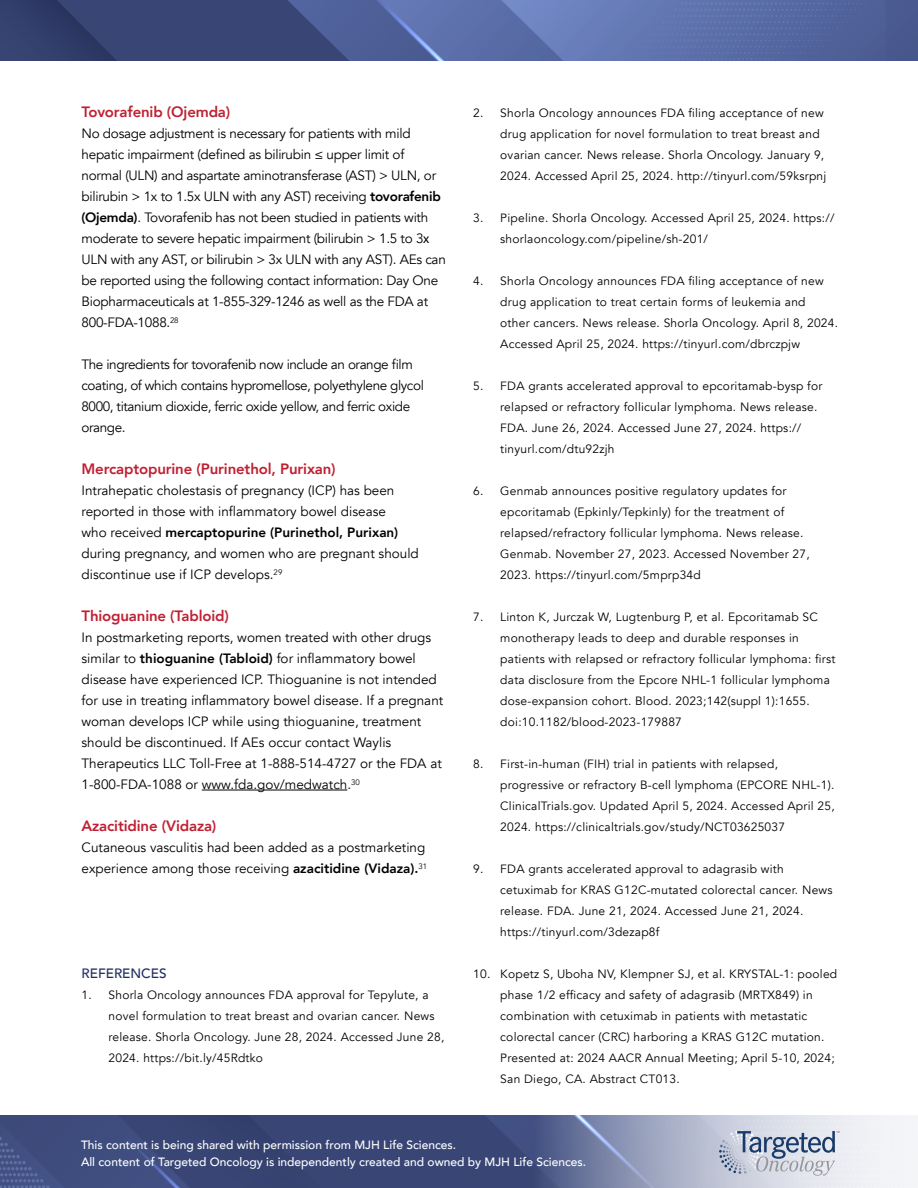
<style>
.page{position:relative;width:918px;height:1188px;background:#fff}
.page>*{position:absolute;margin:0;border:0;box-sizing:border-box;transform-origin:0 0}
.t1{font:800 15px "Avenir";letter-spacing:-.01em;color:#bf2133}
.t2{font:13.5px/21px "Avenir";color:#000}
.t3{font:13.5px/21px "Avenir";letter-spacing:-.02em;color:#000}
.t4{font:500 13.5px "Avenir";color:#212e63}
.t5{font:12px/21px "Avenir";letter-spacing:.02em;color:#000}
.t6{font:500 12px/16.5px "Avenir";color:#fff}
.s1{font-weight:800}
.s2{font-family:"Myriad Pro"}
</style>
<div class="page">
<img style="left:0;top:0;width:918px;height:61px">
<img style="left:0;top:1115px;width:531px;height:73px">
<svg style="left:531px;top:1115px;width:386px;height:73px"></svg>
<svg style="left:719px;top:1130px;width:120px;height:46px;background:#b8bfcf"></svg>
<hr style="left:202px;top:790px;width:145px;height:1px;background:#000">
<p class="t1" style="left:82px;top:100px;width:150px">Tovorafenib (Ojemda)</p>
<p class="t3" style="left:82px;top:123px;width:366px">No dosage adjustment is necessary for patients with mild hepatic impairment (defined as bilirubin ≤ upper limit of normal (ULN) and aspartate aminotransferase (AST) &gt; ULN, or bilirubin &gt; 1x to 1.5x ULN with any AST) receiving <span class="s1">tovorafenib (Ojemda)</span>. Tovorafenib has not been studied in patients with moderate to severe hepatic impairment (bilirubin &gt; 1.5 to 3<span class="s2">x </span>ULN with any AST, or bilirubin &gt; 3x ULN with any AST). AEs can be reported using the following contact information: Day One Biopharmaceuticals at 1-855-329-1246 as well as the FDA at 800-FDA-1088.<sup>28</sup></p>
<p class="t3" style="left:82px;top:354px;width:344px">The ingredients for tovorafenib now include an orange film coating, of which contains hypromellose, polyethylene glycol 8000, titanium dioxide, ferric oxide yellow, and ferric oxide orange.</p>
<p class="t1" style="left:82px;top:457px;width:256px">Mercaptopurine (Purinethol, Purixan)</p>
<p class="t2" style="left:82px;top:480px;width:339px">Intrahepatic cholestasis of pregnancy (ICP) has been reported in those with inflammatory bowel disease<br>who received <span class="s1">mercaptopurine (Purinethol, Purixan) </span>during pregnancy, and women who are pregnant should discontinue use if ICP develops.<sup>29</sup></p>
<p class="t1" style="left:82px;top:604px;width:149px">Thioguanine (Tabloid)</p>
<p class="t2" style="left:82px;top:627px;width:363px">In postmarketing reports, women treated with other drugs similar to <span class="s1">thioguanine (Tabloid)</span> for inflammatory bowel disease have experienced ICP. Thioguanine is not intended for use in treating inflammatory bowel disease. If a pregnant woman develops ICP while using thioguanine, treatment should be discontinued. If AEs occur contact Waylis Therapeutics LLC Toll-Free at 1-888-514-4727 or the FDA at 1-800-FDA-1088 or www.fda.gov/medwatch.<sup>30</sup></p>
<p class="t1" style="left:82px;top:814px;width:136px">Azacitidine (Vidaza)</p>
<p class="t2" style="left:82px;top:837px;width:347px">Cutaneous vasculitis had been added as a postmarketing experience among those receiving <span class="s1">azacitidine (Vidaza).</span><sup>31</sup></p>
<p class="t4" style="left:82px;top:962px;width:86px">REFERENCES</p>
<p class="t5" style="left:109px;top:985px;width:337px;text-indent:-27px">1. Shorla Oncology announces FDA approval for Tepylute, a novel formulation to treat breast and ovarian cancer. News release. Shorla Oncology. June 28, 2024. Accessed June 28, 2024. https://bit.ly/45Rdtko</p>
<p class="t5" style="left:500px;top:103px;width:328px;text-indent:-27px">2. Shorla Oncology announces FDA filing acceptance of new drug application for novel formulation to treat breast and ovarian cancer. News release. Shorla Oncology. January 9, 2024. Accessed April 25, 2024. http://tinyurl.com/59ksrpnj</p>
<p class="t5" style="left:500px;top:208px;width:336px;text-indent:-27px">3. Pipeline. Shorla Oncology. Accessed April 25, 2024. https:// shorlaoncology.com/pipeline/sh-201/</p>
<p class="t5" style="left:500px;top:271px;width:339px;text-indent:-27px">4. Shorla Oncology announces FDA filing acceptance of new drug application to treat certain forms of leukemia and<br>other cancers. News release. Shorla Oncology. April 8, 2024.<br>Accessed April 25, 2024. https://tinyurl.com/dbrczpjw</p>
<p class="t5" style="left:500px;top:376px;width:324px;text-indent:-27px">5. FDA grants accelerated approval to epcoritamab-bysp for relapsed or refractory follicular lymphoma. News release.<br>FDA. June 26, 2024. Accessed June 27, 2024. https:// tinyurl.com/dtu92zjh</p>
<p class="t5" style="left:500px;top:481px;width:311px;text-indent:-27px">6. Genmab announces positive regulatory updates for epcoritamab (Epkinly/Tepkinly) for the treatment of relapsed/refractory follicular lymphoma. News release.<br>Genmab. November 27, 2023. Accessed November 27, 2023. https://tinyurl.com/5mprp34d</p>
<p class="t5" style="left:500px;top:607px;width:337px;text-indent:-27px">7. Linton K, Jurczak W, Lugtenburg P, et al. Epcoritamab SC monotherapy leads to deep and durable responses in patients with relapsed or refractory follicular lymphoma: first data disclosure from the Epcore NHL-1 follicular lymphoma dose-expansion cohort. Blood. 2023;142(suppl 1):1655. doi:10.1182/blood-2023-179887</p>
<p class="t5" style="left:500px;top:754px;width:336px;text-indent:-27px">8. First-in-human (FIH) trial in patients with relapsed, progressive or refractory B-cell lymphoma (EPCORE NHL-1).<br>ClinicalTrials.gov. Updated April 5, 2024. Accessed April 25, 2024. https://clinicaltrials.gov/study/NCT03625037</p>
<p class="t5" style="left:500px;top:859px;width:334px;text-indent:-27px">9. FDA grants accelerated approval to adagrasib with cetuximab for KRAS G12C-mutated colorectal cancer. News release. FDA. June 21, 2024. Accessed June 21, 2024. https://tinyurl.com/3dezap8f</p>
<p class="t5" style="left:500px;top:964px;width:339px;text-indent:-27px">10. Kopetz S, Uboha NV, Klempner SJ, et al. KRYSTAL-1: pooled phase 1/2 efficacy and safety of adagrasib (MRTX849) in combination with cetuximab in patients with metastatic colorectal cancer (CRC) harboring a KRAS G12C mutation.<br>Presented at: 2024 AACR Annual Meeting; April 5-10, 2024; San Diego, CA. Abstract CT013.</p>
<p class="t6" style="left:81px;top:1136px;width:507px">This content is being shared with permission from MJH Life Sciences.<br>All content of Targeted Oncology is independently created and owned by MJH Life Sciences.</p>
</div>
